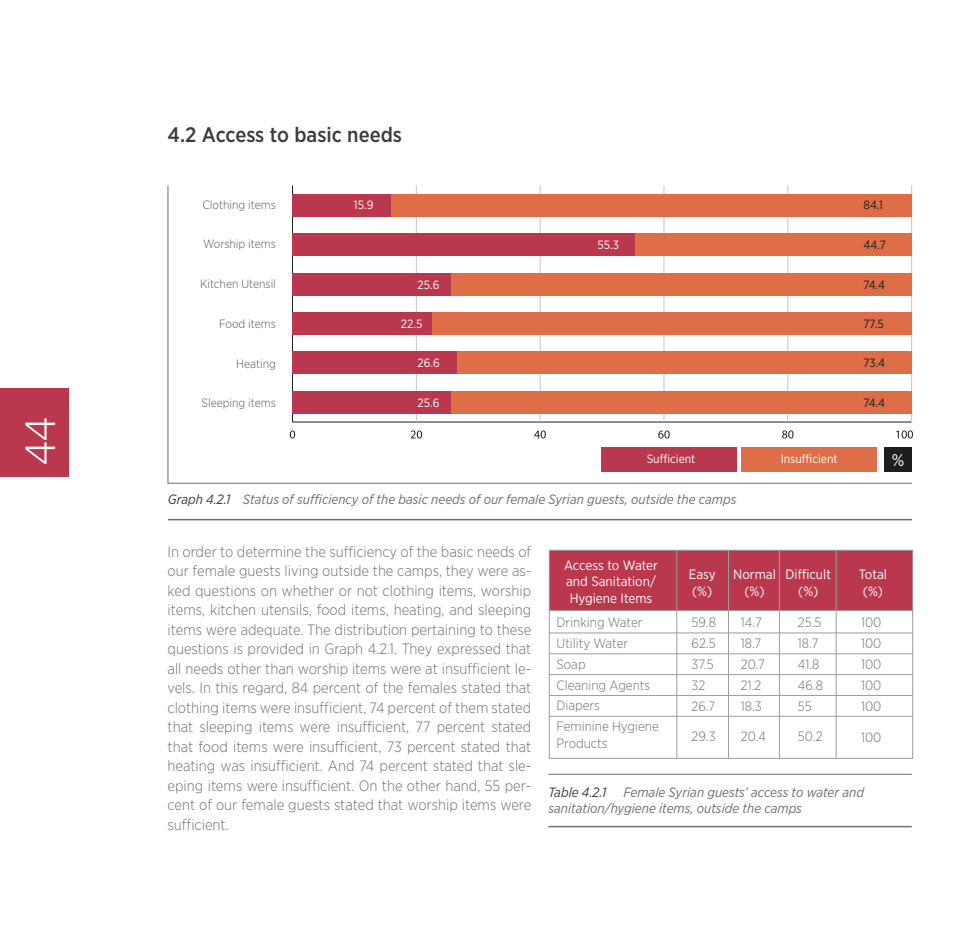
<style>
.page{position:relative;width:978px;height:936px;background:#fff}
.page>*{position:absolute;margin:0;border:0;box-sizing:border-box;transform-origin:0 0}
.t1{font:300 45px "PF Agora Sans Pro";color:#fff}
.t2{font:500 21px "Gotham Narrow";color:#3c3c3b}
.t3{font:16.95px "Gotham Narrow";color:#fff}
.t4{font:300 15px/19.5px "Gotham Narrow";color:#706f6f;text-align:justify}
.t5{font:300 13.5px/21px "Gotham Narrow";color:#706f6f}
.t6{font:italic 13.5px/16.5px "Gotham Narrow";color:#706f6f}
.t7{font:13.5px/16.5px "Gotham Narrow";color:#fff}
.t8{font:italic 13.5px "Gotham Narrow";color:#3c3c3b}
.t9{font:300 12px "Gotham Narrow";color:#575756}
.t10{font:12px "Gotham Narrow";color:#fff}
.t11{font:12px "Gotham Narrow";letter-spacing:-.005em;color:#1d1d1b}
.s1{color:#3c3c3b}
</style>
<div class="page">
<div style="left:0;top:388px;width:69px;height:89px;background:#ba384d"></div>
<svg style="left:167px;top:185px;width:745px;height:299px"></svg>
<hr style="left:168px;top:519px;width:744px;height:1px;background:#706f6f">
<div style="left:885px;top:447px;width:27px;height:24px;background:#1d1d1b"></div>
<svg style="left:290px;top:430px;width:5px;height:8px"></svg>
<svg style="left:411px;top:430px;width:11px;height:8px"></svg>
<svg style="left:534px;top:430px;width:12px;height:8px"></svg>
<svg style="left:658px;top:430px;width:12px;height:8px"></svg>
<svg style="left:782px;top:430px;width:11px;height:8px"></svg>
<svg style="left:896px;top:430px;width:17px;height:8px"></svg>
<hr style="left:292px;top:421px;width:620px;height:1px;background:#1d1d1b">
<hr style="left:416px;top:185px;width:1px;height:237px;background:#c6c6c6">
<hr style="left:540px;top:185px;width:1px;height:237px;background:#c6c6c6">
<hr style="left:664px;top:185px;width:1px;height:237px;background:#c6c6c6">
<hr style="left:788px;top:185px;width:1px;height:237px;background:#c6c6c6">
<hr style="left:911px;top:185px;width:1px;height:237px;background:#c6c6c6">
<hr style="left:292px;top:185px;width:1px;height:237px;background:#1d1d1b">
<div style="left:391px;top:194px;width:521px;height:22px;background:#de6e48"></div>
<div style="left:635px;top:233px;width:277px;height:22px;background:#de6e48"></div>
<div style="left:451px;top:273px;width:461px;height:22px;background:#de6e48"></div>
<div style="left:432px;top:312px;width:480px;height:22px;background:#de6e48"></div>
<div style="left:457px;top:352px;width:455px;height:22px;background:#de6e48"></div>
<div style="left:451px;top:391px;width:461px;height:22px;background:#de6e48"></div>
<div style="left:292px;top:194px;width:99px;height:22px;background:#ba384d"></div>
<div style="left:292px;top:233px;width:343px;height:22px;background:#ba384d"></div>
<div style="left:292px;top:273px;width:159px;height:22px;background:#ba384d"></div>
<div style="left:292px;top:312px;width:140px;height:22px;background:#ba384d"></div>
<div style="left:292px;top:352px;width:165px;height:22px;background:#ba384d"></div>
<div style="left:292px;top:391px;width:159px;height:22px;background:#ba384d"></div>
<div style="left:601px;top:447px;width:136px;height:24px;background:#ba384d"></div>
<div style="left:741px;top:447px;width:136px;height:24px;background:#de6e48"></div>
<div style="left:549px;top:550px;width:364px;height:60px;background:#ba384d"></div>
<div style="left:549px;top:550px;width:364px;height:208px;border:1px solid #9d9d9c"></div>
<hr style="left:549px;top:610px;width:364px;height:1px;background:#9d9d9c">
<hr style="left:549px;top:653px;width:364px;height:1px;background:#9d9d9c">
<hr style="left:549px;top:695px;width:364px;height:1px;background:#9d9d9c">
<hr style="left:549px;top:632px;width:364px;height:1px;background:#9d9d9c">
<hr style="left:549px;top:674px;width:364px;height:1px;background:#9d9d9c">
<hr style="left:549px;top:716px;width:364px;height:1px;background:#9d9d9c">
<hr style="left:677px;top:550px;width:1px;height:208px;background:#9d9d9c">
<hr style="left:728px;top:550px;width:1px;height:208px;background:#9d9d9c">
<hr style="left:779px;top:550px;width:1px;height:208px;background:#9d9d9c">
<hr style="left:836px;top:550px;width:1px;height:208px;background:#9d9d9c">
<hr style="left:548px;top:773px;width:364px;height:1px;background:#706f6f">
<hr style="left:548px;top:825px;width:364px;height:2px;background:#706f6f">
<h1 class="t1" style="left:14px;top:465px;width:49px;rotate:-90deg">44</h1>
<h2 class="t2" style="left:168px;top:121px;width:236px">4.2 Access to basic needs</h2>
<p class="t9" style="left:203px;top:197px;width:75px">Clothing items</p>
<p class="t9" style="left:203px;top:237px;width:74px">Worship items</p>
<p class="t9" style="left:200px;top:276px;width:77px">Kitchen Utensil</p>
<p class="t9" style="left:219px;top:316px;width:58px">Food items</p>
<p class="t9" style="left:236px;top:356px;width:41px">Heating</p>
<p class="t9" style="left:202px;top:396px;width:76px">Sleeping items</p>
<p class="t10" style="left:354px;top:197px;width:21px">15.9</p>
<p class="t11" style="left:863px;top:197px;width:21px">84.1</p>
<p class="t10" style="left:597px;top:238px;width:23px">55.3</p>
<p class="t11" style="left:863px;top:238px;width:24px">44.7</p>
<p class="t10" style="left:418px;top:277px;width:23px">25.6</p>
<p class="t11" style="left:863px;top:277px;width:23px">74.4</p>
<p class="t10" style="left:401px;top:316px;width:23px">22.5</p>
<p class="t11" style="left:863px;top:316px;width:22px">77.5</p>
<p class="t10" style="left:418px;top:355px;width:24px">26.6</p>
<p class="t11" style="left:863px;top:355px;width:23px">73.4</p>
<p class="t10" style="left:418px;top:395px;width:23px">25.6</p>
<p class="t11" style="left:863px;top:395px;width:23px">74.4</p>
<p class="t10" style="left:647px;top:451px;width:50px">Sufficient</p>
<p class="t10" style="left:781px;top:451px;width:58px">Insufficient</p>
<p class="t3" style="left:892px;top:449px;width:14px">%</p>
<p class="t6" style="left:168px;top:490px;width:570px"><span class="s1">Graph 4.2.1</span> Status of sufficiency of the basic needs of our female Syrian guests, outside the camps</p>
<p class="t4" style="left:168px;top:541px;width:365px">In order to determine the sufficiency of the basic needs of our female guests living outside the camps, they were as&shy;ked questions on whether or not clothing items, worship items, kitchen utensils, food items, heating, and sleeping items were adequate. The distribution pertaining to these questions is provided in Graph 4.2.1. They expressed that all needs other than worship items were at insufficient le&shy;vels. In this regard, 84 percent of the females stated that clothing items were insufficient, 74 percent of them stated that sleeping items were insufficient, 77 percent stated that food items were insufficient, 73 percent stated that heating was insufficient. And 74 percent stated that sle&shy;eping items were insufficient. On the other hand, 55 per&shy;cent of our female guests stated that worship items were sufficient.</p>
<p class="t7" style="left:564px;top:556px;width:95px">Access to Water and Sanitation/<br>Hygiene Items</p>
<p class="t7" style="left:689px;top:566px;width:28px">Easy (%)</p>
<p class="t7" style="left:733px;top:566px;width:44px;text-align:center">Normal (%)</p>
<p class="t7" style="left:786px;top:566px;width:47px;text-align:center">Difficult (%)</p>
<p class="t7" style="left:859px;top:566px;width:30px">Total (%)</p>
<p class="t5" style="left:557px;top:612px;width:104px">Drinking Water<br>Utility Water<br>Soap<br>Cleaning Agents<br>Diapers<br>Feminine Hygiene</p>
<p class="t5" style="left:557px;top:732px;width:53px">Products</p>
<p class="t5" style="left:692px;top:611px;width:26px">59.8<br>62.5<br>37.5<br>32<br>26.7</p>
<p class="t5" style="left:692px;top:725px;width:26px">29.3</p>
<p class="t5" style="left:741px;top:611px;width:26px">14.7<br>18.7<br>20.7<br>21.2<br>18.3</p>
<p class="t5" style="left:741px;top:725px;width:27px">20.4</p>
<p class="t5" style="left:798px;top:611px;width:27px">25.5<br>18.7<br>41.8<br>46.8<br>55</p>
<p class="t5" style="left:798px;top:725px;width:26px">50.2</p>
<p class="t5" style="left:861px;top:611px;width:22px;text-align:justify">100<br>100<br>100<br>100<br>100</p>
<p class="t5" style="left:861px;top:725px;width:22px">100</p>
<p class="t6" style="left:548px;top:783px;width:317px;text-indent:75px">Female Syrian guests’ access to water and sanitation/hygiene items, outside the camps</p>
<p class="t8" style="left:548px;top:783px;width:59px">Table 4.2.1</p>
</div>
